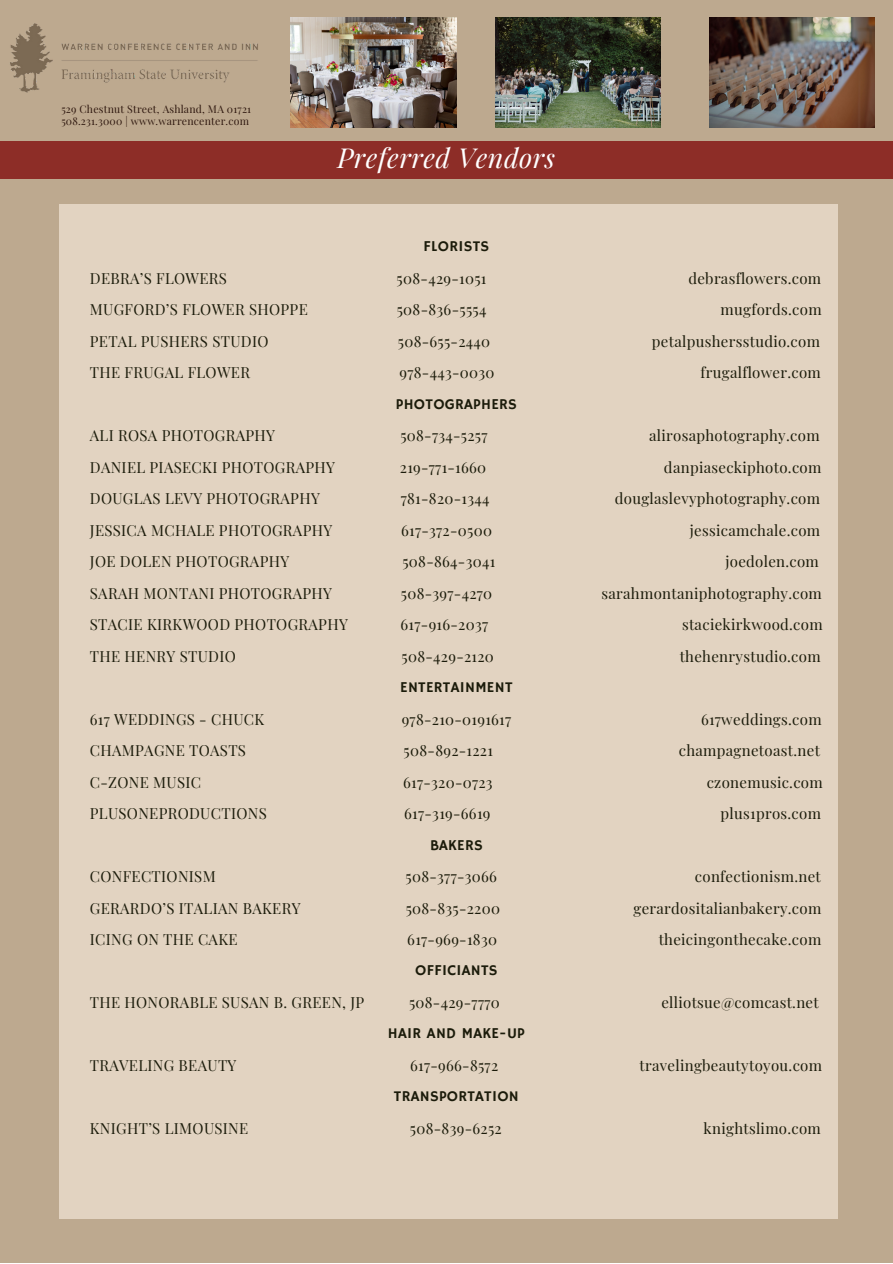
<style>
.page{position:relative;width:893px;height:1264px;background:#fff}
.page>*{position:absolute;margin:0;border:0;box-sizing:border-box;transform-origin:0 0}
.t1{font:italic 27px "Playfair Display";letter-spacing:.02em;color:#fff}
.t2{font:15px "Playfair Display";letter-spacing:.02em;color:#1b1b0a}
.t3{font:15px "Hammersmith One";letter-spacing:.02em;color:#1b1b0a}
.t4{font:10.5px "Playfair Display";letter-spacing:.02em;color:#2f180f}
</style>
<div class="page">
<div style="left:0;top:0;width:892px;height:1262px;background:#bda98f"></div>
<img style="left:10px;top:23px;width:248px;height:70px">
<img style="left:495px;top:17px;width:165px;height:110px">
<img style="left:291px;top:17px;width:165px;height:110px">
<img style="left:709px;top:17px;width:165px;height:110px">
<div style="left:0;top:142px;width:892px;height:37px;background:#8d2d27"></div>
<div style="left:59px;top:204px;width:778px;height:1014px;background:#e2d3c1"></div>
<p class="t4" style="left:61px;top:101px;width:191px">529 Chestnut Street, Ashland, MA 01721</p>
<p class="t4" style="left:61px;top:113px;width:189px">508.231.3000 | www.warrencenter.com</p>
<p class="t1" style="left:337px;top:138px;width:219px">Preferred Vendors</p>
<p class="t3" style="left:423px;top:238px;width:67px">FLORISTS</p>
<p class="t2" style="left:90px;top:267px;width:139px">DEBRA’S FLOWERS</p>
<p class="t2" style="left:396px;top:267px;width:91px">508-429-1051</p>
<p class="t2" style="left:688px;top:267px;width:134px">debrasflowers.com</p>
<p class="t2" style="left:90px;top:299px;width:219px">MUGFORD’S FLOWER SHOPPE</p>
<p class="t2" style="left:397px;top:299px;width:91px">508-836-5554</p>
<p class="t2" style="left:720px;top:299px;width:103px">mugfords.com</p>
<p class="t2" style="left:90px;top:330px;width:180px">PETAL PUSHERS STUDIO</p>
<p class="t2" style="left:398px;top:330px;width:94px">508-655-2440</p>
<p class="t2" style="left:651px;top:330px;width:170px">petalpushersstudio.com</p>
<p class="t2" style="left:90px;top:362px;width:162px">THE FRUGAL FLOWER</p>
<p class="t2" style="left:399px;top:362px;width:97px">978-443-0030</p>
<p class="t2" style="left:700px;top:362px;width:122px">frugalflower.com</p>
<p class="t3" style="left:396px;top:395px;width:122px">PHOTOGRAPHERS</p>
<p class="t2" style="left:90px;top:425px;width:187px">ALI ROSA PHOTOGRAPHY</p>
<p class="t2" style="left:400px;top:425px;width:89px">508-734-5257</p>
<p class="t2" style="left:649px;top:425px;width:172px">alirosaphotography.com</p>
<p class="t2" style="left:90px;top:456px;width:247px">DANIEL PIASECKI PHOTOGRAPHY</p>
<p class="t2" style="left:400px;top:456px;width:88px">219-771-1660</p>
<p class="t2" style="left:664px;top:456px;width:159px">danpiaseckiphoto.com</p>
<p class="t2" style="left:90px;top:488px;width:231px">DOUGLAS LEVY PHOTOGRAPHY</p>
<p class="t2" style="left:401px;top:488px;width:90px">781-820-1344</p>
<p class="t2" style="left:614px;top:488px;width:207px">douglaslevyphotography.com</p>
<p class="t2" style="left:90px;top:519px;width:244px">JESSICA MCHALE PHOTOGRAPHY</p>
<p class="t2" style="left:401px;top:519px;width:92px">617-372-0500</p>
<p class="t2" style="left:689px;top:519px;width:132px">jessicamchale.com</p>
<p class="t2" style="left:90px;top:551px;width:201px">JOE DOLEN PHOTOGRAPHY</p>
<p class="t2" style="left:402px;top:551px;width:94px">508-864-3041</p>
<p class="t2" style="left:725px;top:551px;width:95px">joedolen.com</p>
<p class="t2" style="left:90px;top:582px;width:244px">SARAH MONTANI PHOTOGRAPHY</p>
<p class="t2" style="left:401px;top:582px;width:93px">508-397-4270</p>
<p class="t2" style="left:601px;top:582px;width:222px">sarahmontaniphotography.com</p>
<p class="t2" style="left:90px;top:614px;width:259px">STACIE KIRKWOOD PHOTOGRAPHY</p>
<p class="t2" style="left:400px;top:614px;width:89px">617-916-2037</p>
<p class="t2" style="left:682px;top:614px;width:142px">staciekirkwood.com</p>
<p class="t2" style="left:90px;top:645px;width:147px">THE HENRY STUDIO</p>
<p class="t2" style="left:401px;top:645px;width:94px">508-429-2120</p>
<p class="t2" style="left:679px;top:645px;width:142px">thehenrystudio.com</p>
<p class="t3" style="left:400px;top:678px;width:114px">ENTERTAINMENT</p>
<p class="t2" style="left:90px;top:708px;width:176px">617 WEDDINGS - CHUCK</p>
<p class="t2" style="left:401px;top:708px;width:111px">978-210-0191617</p>
<p class="t2" style="left:701px;top:708px;width:122px">617weddings.com</p>
<p class="t2" style="left:90px;top:740px;width:158px">CHAMPAGNE TOASTS</p>
<p class="t2" style="left:403px;top:740px;width:91px">508-892-1221</p>
<p class="t2" style="left:678px;top:740px;width:143px">champagnetoast.net</p>
<p class="t2" style="left:90px;top:771px;width:113px">C-ZONE MUSIC</p>
<p class="t2" style="left:403px;top:771px;width:91px">617-320-0723</p>
<p class="t2" style="left:706px;top:771px;width:117px">czonemusic.com</p>
<p class="t2" style="left:90px;top:803px;width:178px">PLUSONEPRODUCTIONS</p>
<p class="t2" style="left:404px;top:803px;width:88px">617-319-6619</p>
<p class="t2" style="left:720px;top:803px;width:102px">plus1pros.com</p>
<p class="t3" style="left:430px;top:836px;width:54px">BAKERS</p>
<p class="t2" style="left:90px;top:865px;width:127px">CONFECTIONISM</p>
<p class="t2" style="left:405px;top:865px;width:93px">508-377-3066</p>
<p class="t2" style="left:694px;top:865px;width:127px">confectionism.net</p>
<p class="t2" style="left:90px;top:897px;width:212px">GERARDO’S ITALIAN BAKERY</p>
<p class="t2" style="left:405px;top:897px;width:96px">508-835-2200</p>
<p class="t2" style="left:633px;top:897px;width:189px">gerardositalianbakery.com</p>
<p class="t2" style="left:90px;top:928px;width:149px">ICING ON THE CAKE</p>
<p class="t2" style="left:407px;top:928px;width:91px">617-969-1830</p>
<p class="t2" style="left:658px;top:928px;width:164px">theicingonthecake.com</p>
<p class="t3" style="left:415px;top:962px;width:84px">OFFICIANTS</p>
<p class="t2" style="left:90px;top:991px;width:276px">THE HONORABLE SUSAN B. GREEN, JP</p>
<p class="t2" style="left:409px;top:991px;width:92px">508-429-7770</p>
<p class="t2" style="left:661px;top:991px;width:159px">elliotsue@comcast.net</p>
<p class="t3" style="left:388px;top:1024px;width:138px">HAIR AND MAKE-UP</p>
<p class="t2" style="left:90px;top:1054px;width:148px">TRAVELING BEAUTY</p>
<p class="t2" style="left:410px;top:1054px;width:90px">617-966-8572</p>
<p class="t2" style="left:639px;top:1054px;width:184px">travelingbeautytoyou.com</p>
<p class="t3" style="left:394px;top:1087px;width:126px">TRANSPORTATION</p>
<p class="t2" style="left:90px;top:1117px;width:160px">KNIGHT’S LIMOUSINE</p>
<p class="t2" style="left:410px;top:1117px;width:93px">508-839-6252</p>
<p class="t2" style="left:703px;top:1117px;width:119px">knightslimo.com</p>
</div>
